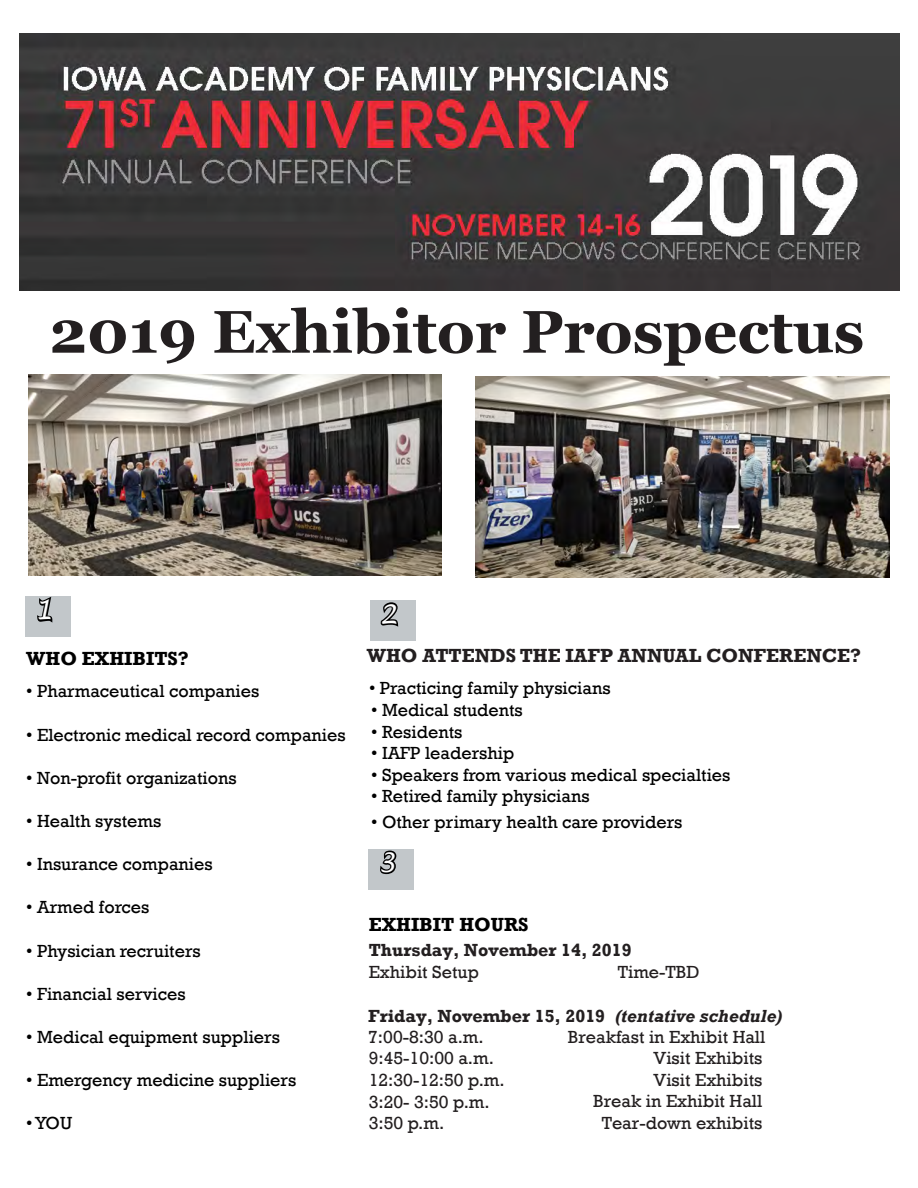
<style>
.page{position:relative;width:918px;height:1188px;background:#fff}
.page>*{position:absolute;margin:0;border:0;box-sizing:border-box;transform-origin:0 0}
.t1{font:700 60px "Georgia";color:#231f20}
.t2{font:italic 27px "Lucida Handwriting";color:#fff}
.t3{font:700 19.5px "Rockwell";color:#231f20}
.t4{font:700 19.5px "Rockwell";color:#000}
.t5{font:18px "Rockwell";color:#000}
.t6{font:18px/21.6px "Rockwell";color:#231f20}
.t7{font:700 18px/21.6px "Rockwell";color:#231f20}
.s1{font-style:italic}
.s2{font-weight:400}
</style>
<div class="page">
<div style="left:370px;top:601px;width:46px;height:40px;background:#c2c7ca"></div>
<svg style="left:380px;top:602px;width:18px;height:25px"></svg>
<div style="left:26px;top:596px;width:45px;height:40px;background:#c2c7ca"></div>
<svg style="left:37px;top:597px;width:15px;height:26px"></svg>
<div style="left:368px;top:849px;width:46px;height:40px;background:#c2c7ca"></div>
<svg style="left:380px;top:851px;width:16px;height:23px"></svg>
<img style="left:19px;top:34px;width:881px;height:256px">
<img style="left:28px;top:375px;width:414px;height:201px">
<img style="left:476px;top:376px;width:414px;height:201px">
<h1 class="t1" style="left:49px;top:293px;width:817px">2019 Exhibitor Prospectus</h1>
<h2 class="t2" style="left:35px;top:593px;width:20px">1</h2>
<h2 class="t2" style="left:379px;top:598px;width:20px">2</h2>
<p class="t4" style="left:26px;top:647px;width:164px">WHO EXHIBITS?</p>
<p class="t5" style="left:26px;top:681px;width:235px">• Pharmaceutical companies</p>
<p class="t5" style="left:26px;top:724px;width:321px">• Electronic medical record companies</p>
<p class="t5" style="left:26px;top:767px;width:212px">• Non-profit organizations</p>
<p class="t5" style="left:26px;top:811px;width:137px">• Health systems</p>
<p class="t5" style="left:26px;top:854px;width:188px">• Insurance companies</p>
<p class="t5" style="left:26px;top:897px;width:125px">• Armed forces</p>
<p class="t5" style="left:26px;top:940px;width:176px">• Physician recruiters</p>
<p class="t5" style="left:26px;top:983px;width:161px">• Financial services</p>
<p class="t5" style="left:26px;top:1027px;width:255px">• Medical equipment suppliers</p>
<p class="t5" style="left:26px;top:1070px;width:272px">• Emergency medicine suppliers</p>
<p class="t5" style="left:26px;top:1113px;width:47px">• YOU</p>
<p class="t3" style="left:367px;top:644px;width:496px">WHO ATTENDS THE IAFP ANNUAL CONFERENCE?</p>
<p class="t5" style="left:369px;top:678px;width:243px">• Practicing family physicians</p>
<p class="t5" style="left:371px;top:700px;width:153px">• Medical students</p>
<p class="t5" style="left:371px;top:721px;width:93px">• Residents</p>
<p class="t5" style="left:371px;top:743px;width:145px">• IAFP leadership</p>
<p class="t5" style="left:371px;top:764px;width:361px">• Speakers from various medical specialties</p>
<p class="t5" style="left:371px;top:786px;width:220px">• Retired family physicians</p>
<p class="t5" style="left:371px;top:811px;width:313px">• Other primary health care providers</p>
<h2 class="t2" style="left:378px;top:846px;width:20px">3</h2>
<p class="t4" style="left:369px;top:913px;width:161px">EXHIBIT HOURS</p>
<p class="t7" style="left:369px;top:940px;width:264px">Thursday, November 14, 2019</p>
<p class="t6" style="left:369px;top:962px;width:112px">Exhibit Setup</p>
<p class="t6" style="left:618px;top:962px;width:83px">Time-TBD</p>
<p class="t7" style="left:368px;top:1005px;width:416px">Friday, November 15, 2019 <span class="s1">(tentative schedule)<br></span><span class="s2">7:00-8:30 a.m.</span></p>
<p class="t6" style="left:568px;top:1027px;width:199px">Breakfast in Exhibit Hall</p>
<p class="t6" style="left:369px;top:1048px;width:138px">9:45-10:00 a.m.<br>12:30-12:50 p.m.<br>3:20- 3:50 p.m.<br>3:50 p.m.</p>
<p class="t6" style="left:593px;top:1048px;width:171px;text-align:right">Visit Exhibits<br>Visit Exhibits<br>Break in Exhibit Hall<br>Tear-down exhibits</p>
</div>
